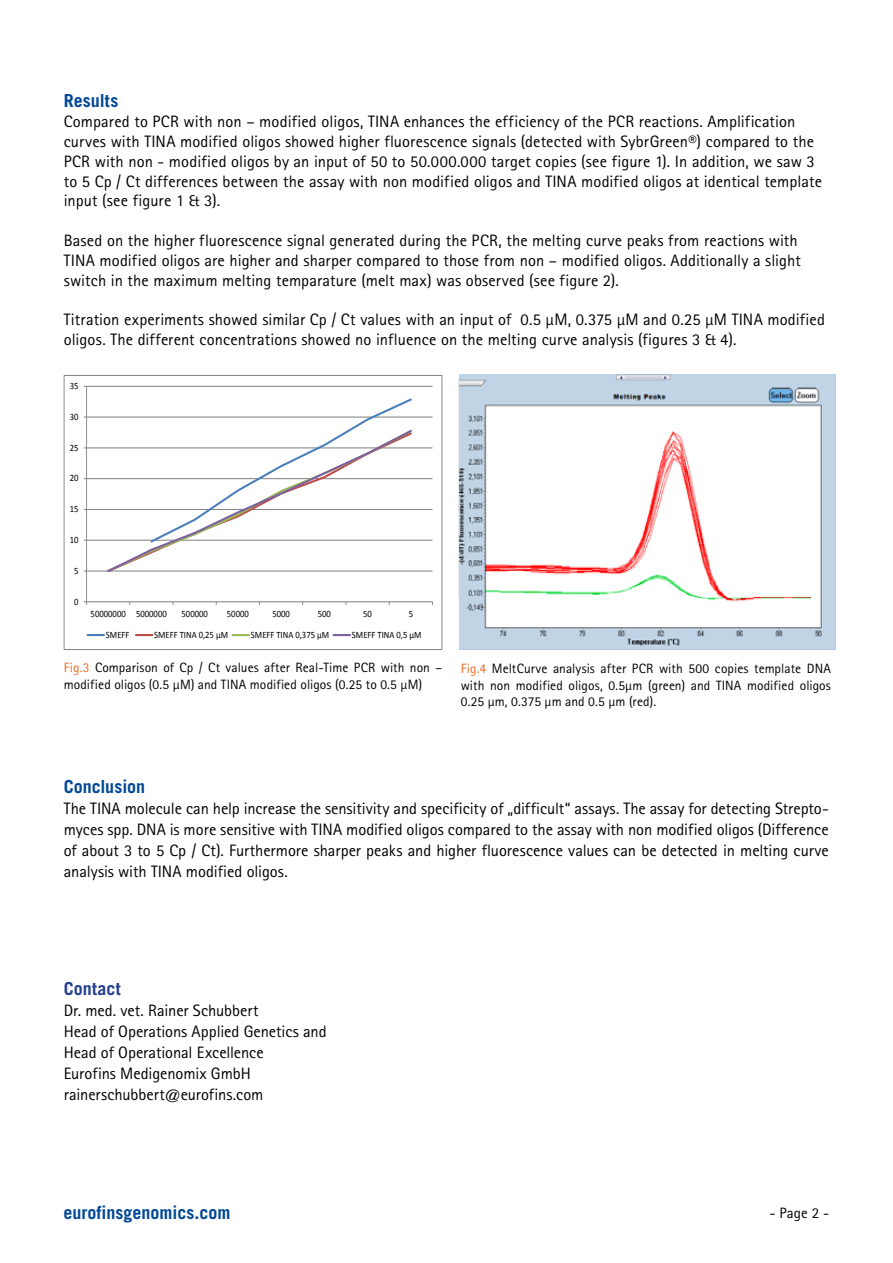
<style>
.page{position:relative;width:893px;height:1263px;background:#fff}
.page>*{position:absolute;margin:0;border:0;box-sizing:border-box;transform-origin:0 0}
.t1{font:700 18px "Trade Gothic";color:#004896}
.t2{font:700 18px "Trade Gothic";letter-spacing:.01em;color:#25408f}
.t3{font:16.5px/19.8px "Rotis Sans Serif";letter-spacing:.005em;color:#000}
.t4{font:15px "Rotis Sans Serif";color:#000}
.t5{font:13.5px/16.5px "Rotis Sans Serif";letter-spacing:.005em;color:#000}
.t6{font:9.75px "Calibri";color:#000;scale:.89 1}
.s1{color:#f26722}
</style>
<div class="page">
<hr style="left:87px;top:571px;width:345px;height:1px;background:#868686">
<hr style="left:87px;top:540px;width:345px;height:1px;background:#868686">
<hr style="left:87px;top:509px;width:345px;height:1px;background:#868686">
<hr style="left:87px;top:478px;width:345px;height:1px;background:#868686">
<hr style="left:87px;top:448px;width:345px;height:1px;background:#868686">
<hr style="left:87px;top:417px;width:345px;height:1px;background:#868686">
<hr style="left:87px;top:386px;width:345px;height:1px;background:#868686">
<hr style="left:86px;top:386px;width:1px;height:216px;background:#868686">
<hr style="left:87px;top:601px;width:345px;height:1px;background:#868686">
<svg style="left:106px;top:398px;width:307px;height:174px"></svg>
<svg style="left:88px;top:634px;width:16px;height:2px"></svg>
<svg style="left:136px;top:634px;width:16px;height:2px"></svg>
<svg style="left:232px;top:634px;width:17px;height:2px"></svg>
<svg style="left:334px;top:634px;width:16px;height:2px"></svg>
<div style="left:64px;top:375px;width:378px;height:275px;border:1px solid #868686"></div>
<img style="left:459px;top:375px;width:376px;height:275px">
<p class="t1" style="left:64px;top:90px;width:56px">Results</p>
<p class="t3" style="left:64px;top:112px;width:760px">Compared to PCR with non – modified oligos, TINA enhances the efficiency of the PCR reactions. Amplification curves with TINA modified oligos showed higher fluorescence signals (detected with SybrGreen®) compared to the PCR with non - modified oligos by an input of 50 to 50.000.000 target copies (see figure 1). In addition, we saw 3 to 5 Cp / Ct differences between the assay with non modified oligos and TINA modified oligos at identical template input (see figure 1 &amp; 3).</p>
<p class="t3" style="left:64px;top:230px;width:738px">Based on the higher fluorescence signal generated during the PCR, the melting curve peaks from reactions with<br>TINA modified oligos are higher and sharper compared to those from non – modified oligos. Additionally a slight switch in the maximum melting temparature (melt max) was observed (see figure 2).</p>
<p class="t3" style="left:64px;top:310px;width:763px">Titration experiments showed similar Cp / Ct values with an input of 0.5 µM, 0.375 µM and 0.25 µM TINA modified oligos. The different concentrations showed no influence on the melting curve analysis (figures 3 &amp; 4).</p>
<p class="t6" style="left:70px;top:380px;width:11px">35</p>
<p class="t6" style="left:70px;top:410px;width:11px">30</p>
<p class="t6" style="left:70px;top:441px;width:11px">25</p>
<p class="t6" style="left:70px;top:472px;width:11px">20</p>
<p class="t6" style="left:70px;top:503px;width:11px">15</p>
<p class="t6" style="left:70px;top:533px;width:11px">10</p>
<p class="t6" style="left:74px;top:564px;width:6px">5</p>
<p class="t6" style="left:74px;top:595px;width:6px">0</p>
<p class="t6" style="left:91px;top:608px;width:87px">50000000 5000000</p>
<p class="t6" style="left:181px;top:608px;width:31px">500000</p>
<p class="t6" style="left:227px;top:608px;width:26px">50000</p>
<p class="t6" style="left:272px;top:608px;width:21px">5000</p>
<p class="t6" style="left:318px;top:608px;width:16px">500</p>
<p class="t6" style="left:363px;top:608px;width:11px">50</p>
<p class="t6" style="left:409px;top:608px;width:6px">5</p>
<p class="t6" style="left:106px;top:628px;width:28px">SMEFF</p>
<p class="t6" style="left:154px;top:628px;width:85px">SMEFF TINA 0,25 µM</p>
<p class="t6" style="left:251px;top:628px;width:90px">SMEFF TINA 0,375 µM</p>
<p class="t6" style="left:352px;top:628px;width:80px">SMEFF TINA 0,5 µM</p>
<p class="t5" style="left:64px;top:659px;width:380px"><span class="s1">Fig.3</span> Comparison of Cp / Ct values after Real-Time PCR with non – modified oligos (0.5 µM) and TINA modified oligos (0.25 to 0.5 µM)</p>
<p class="t5" style="left:461px;top:660px;width:372px;text-align:justify"><span class="s1">Fig.4</span> MeltCurve analysis after PCR with 500 copies template DNA with non modified oligos, 0.5µm (green) and TINA modified oligos 0.25 µm, 0.375 µm and 0.5 µm (red).</p>
<p class="t1" style="left:64px;top:775px;width:83px">Conclusion</p>
<p class="t3" style="left:64px;top:797px;width:767px;line-height:21px;text-align:justify">The TINA molecule can help increase the sensitivity and specificity of „difficult“ assays. The assay for detecting Strepto&shy;myces spp. DNA is more sensitive with TINA modified oligos compared to the assay with non modified oligos (Difference of about 3 to 5 Cp / Ct). Furthermore sharper peaks and higher fluorescence values can be detected in melting curve analysis with TINA modified oligos.</p>
<p class="t2" style="left:64px;top:978px;width:58px">Contact</p>
<p class="t3" style="left:64px;top:1000px;width:264px;line-height:21px">Dr. med. vet. Rainer Schubbert<br>Head of Operations Applied Genetics and<br>Head of Operational Excellence<br>Eurofins Medigenomix GmbH rainerschubbert@eurofins.com</p>
<p class="t1" style="left:63px;top:1202px;width:168px">eurofinsgenomics.com</p>
<p class="t4" style="left:770px;top:1204px;width:61px">- Page 2 -</p>
</div>
